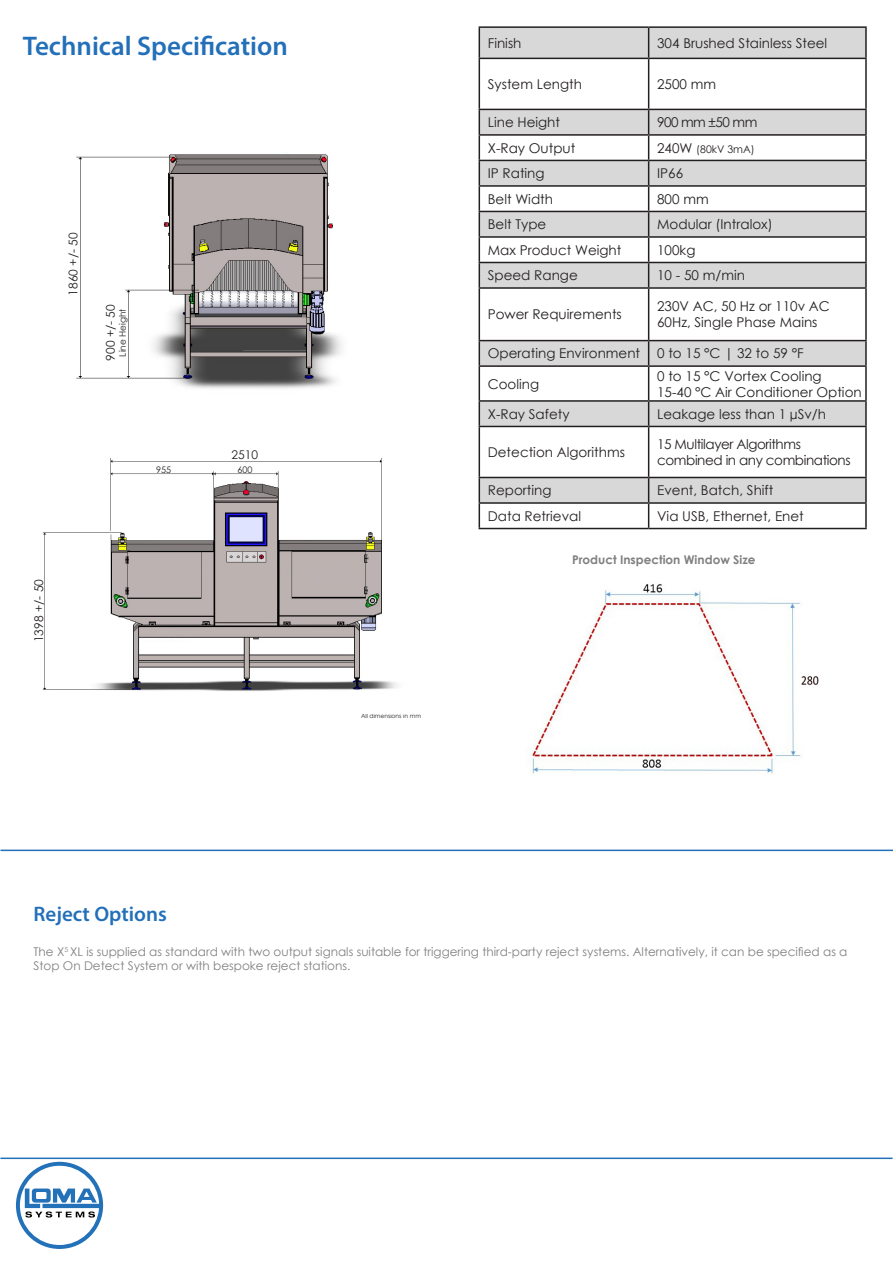
<style>
.page{position:relative;width:893px;height:1263px;background:#fff}
.page>*{position:absolute;margin:0;border:0;box-sizing:border-box;transform-origin:0 0}
.t1{font:600 27px "Myriad Pro";color:#2370b9}
.t2{font:600 21px "Myriad Pro";color:#2370b9}
.t3{font:13.5px/16.2px "Century Gothic";color:#231f20}
.t4{font:13.5px/16.2px "Century Gothic";letter-spacing:-.03em;color:#231f20}
.t5{font:12px/14.4px "Century Gothic";color:#808080}
.t6{font:12px "Century Gothic";color:#231f20}
.t7{font:700 12px "Century Gothic";color:#808080}
.t8{font:10.5px "Century Gothic";color:#231f20}
.t9{font:9px "Century Gothic";color:#231f20}
.t10{font:6px "Century Gothic";color:#231f20}
.s1{font-size:13.5px}
</style>
<div class="page">
<div style="left:480px;top:28px;width:385px;height:30px;background:#d8d8d8"></div>
<svg style="left:480px;top:59px;width:385px;height:469px"></svg>
<hr style="left:648px;top:28px;width:1px;height:30px;background:#231f20">
<hr style="left:479px;top:58px;width:170px;height:1px;background:#231f20">
<hr style="left:649px;top:58px;width:218px;height:1px;background:#231f20">
<hr style="left:648px;top:59px;width:1px;height:50px;background:#231f20">
<hr style="left:479px;top:109px;width:170px;height:1px;background:#231f20">
<hr style="left:649px;top:109px;width:218px;height:1px;background:#231f20">
<hr style="left:479px;top:134px;width:170px;height:2px;background:#231f20">
<hr style="left:649px;top:134px;width:218px;height:2px;background:#231f20">
<hr style="left:479px;top:160px;width:170px;height:1px;background:#231f20">
<hr style="left:649px;top:160px;width:218px;height:1px;background:#231f20">
<hr style="left:479px;top:185px;width:170px;height:2px;background:#231f20">
<hr style="left:649px;top:185px;width:218px;height:2px;background:#231f20">
<hr style="left:479px;top:211px;width:170px;height:1px;background:#231f20">
<hr style="left:649px;top:211px;width:218px;height:1px;background:#231f20">
<hr style="left:479px;top:236px;width:170px;height:2px;background:#231f20">
<hr style="left:649px;top:236px;width:218px;height:2px;background:#231f20">
<hr style="left:479px;top:262px;width:170px;height:1px;background:#231f20">
<hr style="left:649px;top:262px;width:218px;height:1px;background:#231f20">
<svg style="left:648px;top:110px;width:1px;height:177px"></svg>
<hr style="left:479px;top:287px;width:170px;height:2px;background:#231f20">
<hr style="left:649px;top:287px;width:218px;height:2px;background:#231f20">
<hr style="left:648px;top:289px;width:1px;height:51px;background:#231f20">
<hr style="left:479px;top:340px;width:170px;height:1px;background:#231f20">
<hr style="left:649px;top:340px;width:218px;height:1px;background:#231f20">
<svg style="left:648px;top:341px;width:1px;height:24px"></svg>
<hr style="left:479px;top:365px;width:170px;height:2px;background:#231f20">
<hr style="left:649px;top:365px;width:218px;height:2px;background:#231f20">
<hr style="left:648px;top:367px;width:1px;height:33px;background:#231f20">
<hr style="left:479px;top:400px;width:170px;height:2px;background:#231f20">
<hr style="left:649px;top:400px;width:218px;height:2px;background:#231f20">
<svg style="left:648px;top:402px;width:1px;height:24px"></svg>
<hr style="left:479px;top:426px;width:170px;height:1px;background:#231f20">
<hr style="left:649px;top:426px;width:218px;height:1px;background:#231f20">
<hr style="left:648px;top:427px;width:1px;height:50px;background:#231f20">
<hr style="left:479px;top:477px;width:170px;height:1px;background:#231f20">
<hr style="left:649px;top:477px;width:218px;height:1px;background:#231f20">
<hr style="left:479px;top:502px;width:170px;height:2px;background:#231f20">
<hr style="left:649px;top:502px;width:218px;height:2px;background:#231f20">
<svg style="left:648px;top:478px;width:1px;height:50px"></svg>
<hr style="left:479px;top:26px;width:170px;height:2px;background:#231f20">
<hr style="left:479px;top:28px;width:1px;height:30px;background:#231f20">
<hr style="left:649px;top:26px;width:218px;height:2px;background:#231f20">
<hr style="left:865px;top:28px;width:2px;height:30px;background:#231f20">
<hr style="left:479px;top:59px;width:1px;height:50px;background:#231f20">
<hr style="left:865px;top:59px;width:2px;height:50px;background:#231f20">
<hr style="left:865px;top:110px;width:2px;height:24px;background:#231f20">
<hr style="left:865px;top:136px;width:2px;height:24px;background:#231f20">
<hr style="left:865px;top:161px;width:2px;height:24px;background:#231f20">
<hr style="left:865px;top:187px;width:2px;height:24px;background:#231f20">
<hr style="left:865px;top:212px;width:2px;height:24px;background:#231f20">
<hr style="left:865px;top:238px;width:2px;height:24px;background:#231f20">
<svg style="left:479px;top:110px;width:1px;height:177px"></svg>
<hr style="left:865px;top:263px;width:2px;height:24px;background:#231f20">
<hr style="left:479px;top:289px;width:1px;height:51px;background:#231f20">
<hr style="left:865px;top:289px;width:2px;height:51px;background:#231f20">
<svg style="left:479px;top:341px;width:1px;height:24px"></svg>
<hr style="left:865px;top:341px;width:2px;height:24px;background:#231f20">
<hr style="left:479px;top:367px;width:1px;height:33px;background:#231f20">
<hr style="left:865px;top:367px;width:2px;height:33px;background:#231f20">
<svg style="left:479px;top:402px;width:1px;height:24px"></svg>
<hr style="left:865px;top:402px;width:2px;height:24px;background:#231f20">
<hr style="left:479px;top:427px;width:1px;height:50px;background:#231f20">
<hr style="left:865px;top:427px;width:2px;height:50px;background:#231f20">
<hr style="left:865px;top:478px;width:2px;height:24px;background:#231f20">
<svg style="left:479px;top:478px;width:1px;height:50px"></svg>
<hr style="left:865px;top:504px;width:2px;height:24px;background:#231f20">
<hr style="left:479px;top:528px;width:170px;height:1px;background:#231f20">
<hr style="left:649px;top:528px;width:218px;height:1px;background:#231f20">
<hr style="left:0;top:1157px;width:892px;height:2px;background:#2370b9">
<hr style="left:0;top:849px;width:893px;height:2px;background:#2370b9">
<svg style="left:16px;top:1162px;width:87px;height:87px"></svg>
<img style="left:42px;top:458px;width:355px;height:234px">
<img style="left:76px;top:154px;width:266px;height:235px">
<img style="left:532px;top:584px;width:287px;height:190px">
<p class="t1" style="left:23px;top:28px;width:266px">Technical Specification</p>
<p class="t3" style="left:488px;top:35px;width:35px">Finish</p>
<p class="t3" style="left:657px;top:35px;width:172px">304 Brushed Stainless Steel</p>
<p class="t3" style="left:488px;top:76px;width:96px">System Length</p>
<p class="t3" style="left:657px;top:76px;width:60px">2500 mm</p>
<p class="t3" style="left:488px;top:114px;width:74px">Line Height</p>
<p class="t3" style="left:657px;top:114px;width:102px">900 mm ±50 mm</p>
<p class="t3" style="left:488px;top:140px;width:89px">X-Ray Output</p>
<p class="t8" style="left:657px;top:142px;width:99px"><span class="s1">240W</span> (80kV 3mA)</p>
<p class="t3" style="left:488px;top:165px;width:58px">IP Rating</p>
<p class="t3" style="left:657px;top:165px;width:28px">IP66</p>
<p class="t3" style="left:488px;top:191px;width:67px">Belt Width</p>
<p class="t3" style="left:657px;top:191px;width:53px">800 mm</p>
<p class="t3" style="left:488px;top:216px;width:60px">Belt Type</p>
<p class="t3" style="left:657px;top:216px;width:117px">Modular (Intralox)</p>
<p class="t3" style="left:488px;top:242px;width:135px">Max Product Weight</p>
<p class="t3" style="left:657px;top:242px;width:40px">100kg</p>
<p class="t3" style="left:488px;top:267px;width:91px">Speed Range</p>
<p class="t3" style="left:657px;top:267px;width:89px">10 - 50 m/min</p>
<p class="t3" style="left:488px;top:306px;width:136px">Power Requirements</p>
<p class="t3" style="left:657px;top:298px;width:174px">230V AC, 50 Hz or 110v AC<br>60Hz, Single Phase Mains</p>
<p class="t3" style="left:488px;top:345px;width:154px">Operating Environment</p>
<p class="t3" style="left:657px;top:345px;width:148px">0 to 15 °C | 32 to 59 °F</p>
<p class="t3" style="left:488px;top:375px;width:53px">Cooling</p>
<p class="t6" style="left:65px;top:296px;width:65px;rotate:-90deg">1860 +/- 50</p>
<p class="t6" style="left:102px;top:361px;width:58px;rotate:-90deg">900 +/- 50</p>
<p class="t9" style="left:116px;top:357px;width:50px;rotate:-90deg">Line Height</p>
<p class="t3" style="left:657px;top:367px;width:166px">0 to 15 °C Vortex Cooling</p>
<p class="t3" style="left:657px;top:383px;width:206px">15-40 °C Air Conditioner Option</p>
<p class="t6" style="left:30px;top:642px;width:65px;rotate:-90deg">1398 +/- 50</p>
<p class="t6" style="left:232px;top:447px;width:28px">2510</p>
<p class="t9" style="left:156px;top:463px;width:16px">955</p>
<p class="t9" style="left:237px;top:463px;width:16px">600</p>
<p class="t10" style="left:361px;top:711px;width:61px">All dimensions in mm</p>
<p class="t3" style="left:488px;top:406px;width:83px">X-Ray Safety</p>
<p class="t3" style="left:657px;top:406px;width:170px">Leakage less than 1 µSv/h</p>
<p class="t3" style="left:488px;top:444px;width:139px">Detection Algorithms</p>
<p class="t4" style="left:657px;top:436px;width:195px">15 Multilayer Algorithms combined in any combinations</p>
<p class="t3" style="left:488px;top:482px;width:65px">Reporting</p>
<p class="t3" style="left:657px;top:482px;width:118px">Event, Batch, Shift</p>
<p class="t3" style="left:488px;top:508px;width:95px">Data Retrieval</p>
<p class="t3" style="left:657px;top:508px;width:148px">Via USB, Ethernet, Enet</p>
<p class="t7" style="left:572px;top:551px;width:185px">Product Inspection Window Size</p>
<p class="t2" style="left:34px;top:901px;width:135px">Reject Options</p>
<p class="t5" style="left:34px;top:944px;width:815px">The X<sup>5</sup> XL is supplied as standard with two output signals suitable for triggering third-party reject systems. Alternatively, it can be specified as a<br>Stop On Detect System or with bespoke reject stations.</p>
</div>
